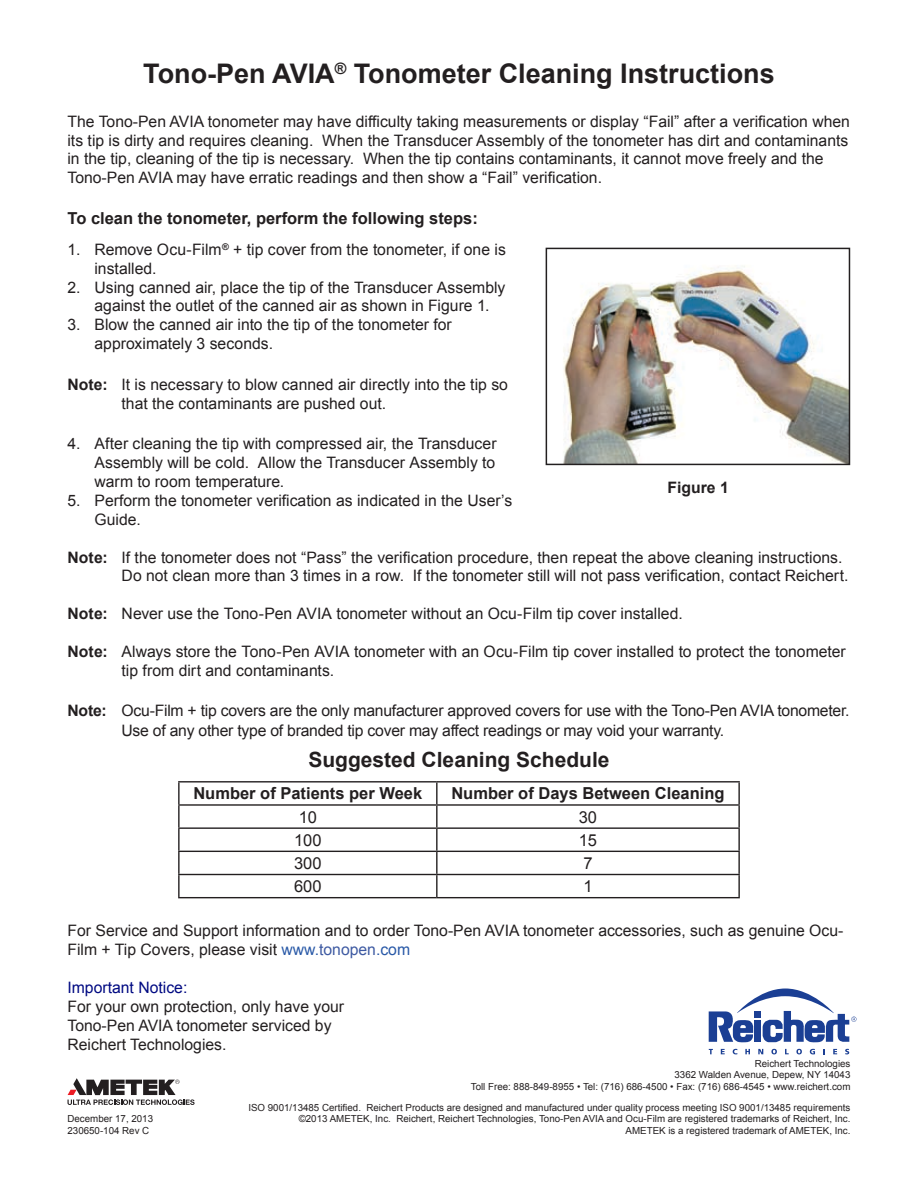
<style>
.page{position:relative;width:918px;height:1188px;background:#fff}
.page>*{position:absolute;margin:0;border:0;box-sizing:border-box;transform-origin:0 0}
.t1{font:700 27px "Arial";color:#231f20}
.t2{font:700 21px "Arial";color:#231f20}
.t3{font:700 16.5px "Arial";color:#231f20}
.t4{font:16.5px "Arial";color:#231f20}
.t5{font:15.75px/18.9px "Arial";color:#231f20}
.t6{font:15.75px "Arial";color:#000a82}
.t7{font:700 15.75px "Arial";color:#231f20}
.t8{font:9.75px/11.7px "Arial";color:#231f20;text-align:right}
.s1{font-weight:700}
.s2{color:#2959a7}
.s3{color:#3e5aa2}
</style>
<div class="page">
<hr style="left:178px;top:781px;width:259px;height:2px;background:#231f20">
<hr style="left:178px;top:783px;width:2px;height:21px;background:#231f20">
<hr style="left:437px;top:781px;width:303px;height:2px;background:#231f20">
<hr style="left:436px;top:783px;width:2px;height:21px;background:#231f20">
<hr style="left:738px;top:783px;width:2px;height:21px;background:#231f20">
<hr style="left:178px;top:804px;width:259px;height:2px;background:#231f20">
<hr style="left:178px;top:806px;width:2px;height:21px;background:#231f20">
<hr style="left:437px;top:804px;width:303px;height:2px;background:#231f20">
<hr style="left:436px;top:806px;width:2px;height:21px;background:#231f20">
<hr style="left:738px;top:806px;width:2px;height:21px;background:#231f20">
<hr style="left:178px;top:827px;width:259px;height:2px;background:#231f20">
<hr style="left:178px;top:829px;width:2px;height:22px;background:#231f20">
<hr style="left:437px;top:827px;width:303px;height:2px;background:#231f20">
<hr style="left:436px;top:829px;width:2px;height:22px;background:#231f20">
<hr style="left:738px;top:829px;width:2px;height:22px;background:#231f20">
<hr style="left:178px;top:851px;width:259px;height:1px;background:#231f20">
<hr style="left:178px;top:852px;width:2px;height:22px;background:#231f20">
<hr style="left:437px;top:851px;width:303px;height:1px;background:#231f20">
<hr style="left:436px;top:852px;width:2px;height:22px;background:#231f20">
<hr style="left:738px;top:852px;width:2px;height:22px;background:#231f20">
<hr style="left:178px;top:874px;width:259px;height:1px;background:#231f20">
<hr style="left:178px;top:875px;width:2px;height:22px;background:#231f20">
<hr style="left:437px;top:874px;width:303px;height:1px;background:#231f20">
<hr style="left:436px;top:875px;width:2px;height:22px;background:#231f20">
<hr style="left:738px;top:875px;width:2px;height:22px;background:#231f20">
<hr style="left:178px;top:897px;width:259px;height:1px;background:#231f20">
<hr style="left:437px;top:897px;width:303px;height:1px;background:#231f20">
<img style="left:563px;top:266px;width:284px;height:196px">
<div style="left:546px;top:248px;width:304px;height:217px;border:2px solid #231f20"></div>
<svg style="left:709px;top:1049px;width:4px;height:5px"></svg>
<svg style="left:721px;top:1049px;width:4px;height:5px"></svg>
<svg style="left:733px;top:1049px;width:4px;height:5px"></svg>
<svg style="left:745px;top:1049px;width:5px;height:5px"></svg>
<svg style="left:758px;top:1049px;width:5px;height:5px"></svg>
<svg style="left:771px;top:1049px;width:6px;height:5px"></svg>
<svg style="left:785px;top:1049px;width:4px;height:5px"></svg>
<svg style="left:796px;top:1049px;width:6px;height:5px"></svg>
<svg style="left:810px;top:1049px;width:5px;height:5px"></svg>
<svg style="left:833px;top:1049px;width:4px;height:5px"></svg>
<svg style="left:845px;top:1049px;width:4px;height:5px"></svg>
<svg style="left:709px;top:989px;width:147px;height:54px"></svg>
<svg style="left:68px;top:1078px;width:127px;height:27px"></svg>
<h1 class="t1" style="left:143px;top:55px;width:633px">Tono-Pen AVIA<sup>®</sup> Tonometer Cleaning Instructions</h1>
<p class="t5" style="left:68px;top:112px;width:784px">The Tono-Pen AVIA tonometer may have difficulty taking measurements or display “Fail” after a verification when its tip is dirty and requires cleaning. When the Transducer Assembly of the tonometer has dirt and contaminants in the tip, cleaning of the tip is necessary. When the tip contains contaminants, it cannot move freely and the Tono-Pen AVIA may have erratic readings and then show a “Fail” verification.</p>
<p class="t3" style="left:68px;top:207px;width:412px">To clean the tonometer, perform the following steps:</p>
<p class="t5" style="left:95px;top:240px;width:413px;text-indent:-27px">1. Remove Ocu-Film<sup>®</sup> + tip cover from the tonometer, if one is installed.</p>
<p class="t5" style="left:95px;top:278px;width:413px;text-indent:-27px">2. Using canned air, place the tip of the Transducer Assembly against the outlet of the canned air as shown in Figure 1.</p>
<p class="t5" style="left:95px;top:316px;width:359px;text-indent:-27px">3. Blow the canned air into the tip of the tonometer for approximately 3 seconds.</p>
<p class="t5" style="left:122px;top:375px;width:388px;text-indent:-54px"><span class="s1">Note:</span> It is necessary to blow canned air directly into the tip so that the contaminants are pushed out.</p>
<p class="t5" style="left:95px;top:434px;width:404px;text-align:justify;text-indent:-27px">4. After cleaning the tip with compressed air, the Transducer Assembly will be cold. Allow the Transducer Assembly to warm to room temperature.</p>
<p class="t5" style="left:95px;top:491px;width:419px;text-indent:-27px">5. Perform the tonometer verification as indicated in the User’s<br>Guide.</p>
<p class="t5" style="left:122px;top:548px;width:729px;text-indent:-54px"><span class="s1">Note:</span> If the tonometer does not “Pass” the verification procedure, then repeat the above cleaning instructions.<br>Do not clean more than 3 times in a row. If the tonometer still will not pass verification, contact Reichert.</p>
<p class="t5" style="left:68px;top:604px;width:617px"><span class="s1">Note:</span> Never use the Tono-Pen AVIA tonometer without an Ocu-Film tip cover installed.</p>
<p class="t5" style="left:122px;top:642px;width:726px;text-indent:-54px"><span class="s1">Note:</span> Always store the Tono-Pen AVIA tonometer with an Ocu-Film tip cover installed to protect the tonometer tip from dirt and contaminants.</p>
<p class="t5" style="left:122px;top:701px;width:730px;line-height:19.5px;text-indent:-54px"><span class="s1">Note:</span> Ocu-Film + tip covers are the only manufacturer approved covers for use with the Tono-Pen AVIA tonometer.<br>Use of any other type of branded tip cover may affect readings or may void your warranty.</p>
<h2 class="t2" style="left:308px;top:746px;width:303px">Suggested Cleaning Schedule</h2>
<p class="t3" style="left:193px;top:783px;width:230px">Number of Patients per Week</p>
<p class="t3" style="left:451px;top:783px;width:275px">Number of Days Between Cleaning</p>
<p class="t4" style="left:299px;top:806px;width:20px">10</p>
<p class="t4" style="left:579px;top:806px;width:20px">30</p>
<p class="t4" style="left:294px;top:829px;width:29px">100</p>
<p class="t4" style="left:579px;top:829px;width:20px">15</p>
<p class="t4" style="left:294px;top:852px;width:29px">300</p>
<p class="t4" style="left:583px;top:852px;width:11px">7</p>
<p class="t4" style="left:294px;top:875px;width:29px">600</p>
<p class="t4" style="left:583px;top:875px;width:11px">1</p>
<p class="t5" style="left:68px;top:921px;width:777px">For Service and Support information and to order Tono-Pen AVIA tonometer accessories, such as genuine Ocu-<br>Film + Tip Covers, please visit <span class="s2">www.</span><span class="s3">tonopen</span><span class="s2">.com</span></p>
<p class="t6" style="left:68px;top:977px;width:121px">Important Notice:</p>
<p class="t5" style="left:68px;top:997px;width:278px">For your own protection, only have your<br>Tono-Pen AVIA tonometer serviced by<br>Reichert Technologies.</p>
<p class="t7" style="left:668px;top:477px;width:63px">Figure 1</p>
<p class="t8" style="left:68px;top:1113px;width:87px;text-align:left">December 17, 2013<br>230650-104 Rev C</p>
<p class="t8" style="left:471px;top:1057px;width:381px">Reichert Technologies<br>3362 Walden Avenue, Depew, NY 14043<br>Toll Free: 888-849-8955 • Tel: (716) 686-4500 • Fax: (716) 686-4545 • www.reichert.com</p>
<p class="t8" style="left:248px;top:1101px;width:604px">ISO 9001/13485 Certified. Reichert Products are designed and manufactured under quality process meeting ISO 9001/13485 requirements ©2013 AMETEK, Inc. Reichert, Reichert Technologies, Tono-Pen AVIA and Ocu-Film are registered trademarks of Reichert, Inc.<br>AMETEK is a registered trademark of AMETEK, Inc.</p>
</div>
